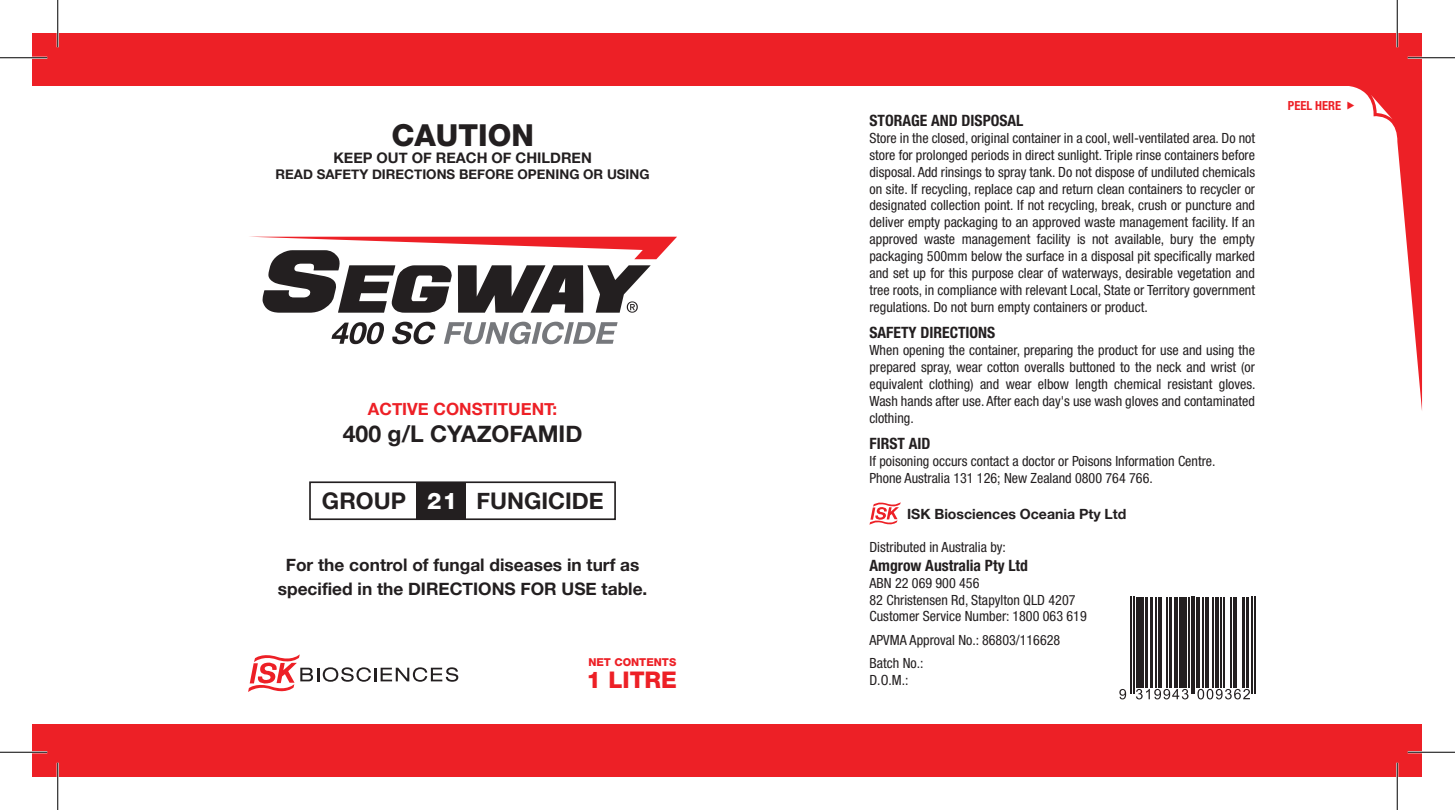
<style>
.page{position:relative;width:1455px;height:810px;background:#fff}
.page>*{position:absolute;margin:0;border:0;box-sizing:border-box;transform-origin:0 0}
.t1{font:800 30.45px "Helvetica Neue";color:#231f20}
.t2{font:700 22.93px "Helvetica Neue";color:#231f20}
.t3{font:800 22.93px "Helvetica Neue";color:#ed2026}
.t4{font:700 17.32px/23.6px "Helvetica Neue";color:#231f20;text-align:center}
.t5{font:700 16.8px "Helvetica Neue";color:#ed2026}
.t6{font:700 condensed 15.58px "Helvetica Neue";color:#231f20}
.t7{font:700 14.53px "Helvetica Neue";color:#231f20}
.t8{font:condensed 14px/17px "Helvetica Neue";color:#231f20}
.t9{font:700 14px "Helvetica Neue";color:#231f20}
.t10{font:700 13.3px "Helvetica Neue";color:#231f20}
.t11{font:700 condensed 12.42px "Helvetica Neue";color:#ed2026}
.t12{font:800 10.85px "Helvetica Neue";color:#ed2026}
.s1{font-weight:800;color:#fff}
</style>
<div class="page">
<svg style="left:248px;top:654px;width:210px;height:38px"></svg>
<div style="left:309px;top:481px;width:307px;height:39px;background:#fff;border:2px solid #231f20"></div>
<div style="left:417px;top:482px;width:49px;height:37px;background:#231f20"></div>
<svg style="left:331px;top:322px;width:53px;height:22px"></svg>
<svg style="left:392px;top:322px;width:43px;height:22px"></svg>
<svg style="left:444px;top:322px;width:174px;height:22px"></svg>
<svg style="left:259px;top:237px;width:418px;height:76px"></svg>
<div style="left:33px;top:33px;width:1389px;height:53px;background:#ed2026"></div>
<div style="left:33px;top:724px;width:1389px;height:53px;background:#ed2026"></div>
<svg style="left:869px;top:502px;width:32px;height:23px"></svg>
<svg style="left:1121px;top:597px;width:135px;height:103px"></svg>
<svg style="left:1119px;top:689px;width:7px;height:10px"></svg>
<hr style="left:1131px;top:597px;width:1px;height:97px;background:#231f20">
<hr style="left:1133px;top:597px;width:2px;height:97px;background:#231f20">
<div style="left:1136px;top:597px;width:5px;height:90px;background:#231f20"></div>
<hr style="left:1142px;top:597px;width:2px;height:90px;background:#231f20">
<hr style="left:1145px;top:597px;width:3px;height:90px;background:#231f20">
<hr style="left:1150px;top:597px;width:3px;height:90px;background:#231f20">
<hr style="left:1156px;top:597px;width:1px;height:90px;background:#231f20">
<hr style="left:1158px;top:597px;width:4px;height:90px;background:#231f20">
<hr style="left:1166px;top:597px;width:1px;height:90px;background:#231f20">
<hr style="left:1169px;top:597px;width:2px;height:90px;background:#231f20">
<hr style="left:1174px;top:597px;width:4px;height:90px;background:#231f20">
<hr style="left:1179px;top:597px;width:1px;height:90px;background:#231f20">
<svg style="left:1136px;top:689px;width:52px;height:10px"></svg>
<div style="left:1182px;top:597px;width:5px;height:90px;background:#231f20"></div>
<hr style="left:1188px;top:597px;width:2px;height:90px;background:#231f20">
<hr style="left:1191px;top:597px;width:1px;height:97px;background:#231f20">
<hr style="left:1194px;top:597px;width:1px;height:97px;background:#231f20">
<hr style="left:1196px;top:597px;width:4px;height:90px;background:#231f20">
<hr style="left:1203px;top:597px;width:1px;height:90px;background:#231f20">
<hr style="left:1205px;top:597px;width:4px;height:90px;background:#231f20">
<hr style="left:1212px;top:597px;width:1px;height:90px;background:#231f20">
<svg style="left:1214px;top:597px;width:4px;height:90px"></svg>
<hr style="left:1220px;top:597px;width:1px;height:90px;background:#231f20">
<hr style="left:1224px;top:597px;width:1px;height:90px;background:#231f20">
<hr style="left:1230px;top:597px;width:2px;height:90px;background:#231f20">
<hr style="left:1233px;top:597px;width:1px;height:90px;background:#231f20">
<hr style="left:1235px;top:597px;width:2px;height:90px;background:#231f20">
<svg style="left:1197px;top:689px;width:53px;height:10px"></svg>
<hr style="left:1242px;top:597px;width:3px;height:90px;background:#231f20">
<hr style="left:1246px;top:597px;width:3px;height:90px;background:#231f20">
<hr style="left:1251px;top:597px;width:1px;height:97px;background:#231f20">
<hr style="left:1254px;top:597px;width:1px;height:97px;background:#231f20">
<hr style="left:0;top:57px;width:47px;height:2px;background:#fff">
<hr style="left:1408px;top:57px;width:47px;height:2px;background:#fff">
<hr style="left:0;top:751px;width:47px;height:2px;background:#fff">
<hr style="left:1408px;top:751px;width:47px;height:2px;background:#fff">
<hr style="left:57px;top:0;width:2px;height:47px;background:#fff">
<hr style="left:57px;top:763px;width:2px;height:47px;background:#fff">
<hr style="left:1396px;top:0;width:2px;height:47px;background:#fff">
<hr style="left:1396px;top:763px;width:2px;height:47px;background:#fff">
<hr style="left:0;top:57px;width:47px;height:1px;background:#000">
<hr style="left:1408px;top:57px;width:47px;height:1px;background:#000">
<hr style="left:0;top:752px;width:47px;height:1px;background:#000">
<hr style="left:1408px;top:752px;width:47px;height:1px;background:#000">
<hr style="left:57px;top:0;width:1px;height:47px;background:#000">
<hr style="left:57px;top:763px;width:1px;height:47px;background:#000">
<hr style="left:1397px;top:0;width:1px;height:47px;background:#000">
<hr style="left:1397px;top:763px;width:1px;height:47px;background:#000">
<svg style="left:1349px;top:86px;width:73px;height:324px"></svg>
<p class="t1" style="left:391px;top:117px;width:144px">CAUTION</p>
<p class="t7" style="left:333px;top:147px;width:260px">KEEP OUT OF REACH OF CHILDREN</p>
<p class="t10" style="left:276px;top:164px;width:375px">READ SAFETY DIRECTIONS BEFORE OPENING OR USING</p>
<p class="t5" style="left:368px;top:395px;width:191px">ACTIVE CONSTITUENT:</p>
<p class="t2" style="left:343px;top:416px;width:241px">400 g/L CYAZOFAMID</p>
<p class="t2" style="left:322px;top:483px;width:283px">GROUP <span class="s1">21</span> FUNGICIDE</p>
<p class="t4" style="left:278px;top:554px;width:371px">For the control of fungal diseases in turf as specified in the DIRECTIONS FOR USE table.</p>
<p class="t12" style="left:588px;top:655px;width:89px">NET CONTENTS</p>
<p class="t3" style="left:587px;top:666px;width:92px">1 LITRE</p>
<p class="t6" style="left:869px;top:111px;width:156px">STORAGE AND DISPOSAL</p>
<p class="t8" style="left:869px;top:129px;width:387px;text-align:justify">Store in the closed, original container in a cool, well-ventilated area. Do not store for prolonged periods in direct sunlight. Triple rinse containers before disposal. Add rinsings to spray tank. Do not dispose of undiluted chemicals on site. If recycling, replace cap and return clean containers to recycler or designated collection point. If not recycling, break, crush or puncture and deliver empty packaging to an approved waste management facility. If an approved waste management facility is not available, bury the empty packaging 500mm below the surface in a disposal pit specifically marked and set up for this purpose clear of waterways, desirable vegetation and tree roots, in compliance with relevant Local, State or Territory government regulations. Do not burn empty containers or product.</p>
<p class="t6" style="left:869px;top:323px;width:127px">SAFETY DIRECTIONS</p>
<p class="t8" style="left:869px;top:341px;width:388px;text-align:justify">When opening the container, preparing the product for use and using the prepared spray, wear cotton overalls buttoned to the neck and wrist (or equivalent clothing) and wear elbow length chemical resistant gloves.<br>Wash hands after use. After each day's use wash gloves and contaminated clothing.</p>
<p class="t6" style="left:869px;top:434px;width:63px">FIRST AID</p>
<p class="t8" style="left:869px;top:452px;width:348px">If poisoning occurs contact a doctor or Poisons Information Centre.<br>Phone Australia 131 126; New Zealand 0800 764 766.</p>
<p class="t9" style="left:907px;top:503px;width:221px">ISK Biosciences Oceania Pty Ltd</p>
<p class="t8" style="left:869px;top:538px;width:138px">Distributed in Australia by:</p>
<p class="t6" style="left:869px;top:556px;width:160px">Amgrow Australia Pty Ltd</p>
<p class="t8" style="left:869px;top:574px;width:219px">ABN 22 069 900 456<br>82 Christensen Rd, Stapylton QLD 4207<br>Customer Service Number: 1800 063 619</p>
<p class="t8" style="left:869px;top:628px;width:192px;line-height:23.4px">APVMA Approval No.: 86803/116628<br>Batch No.:</p>
<p class="t8" style="left:869px;top:672px;width:41px">D.O.M.:</p>
<p class="t11" style="left:1288px;top:98px;width:55px">PEEL HERE</p>
</div>
